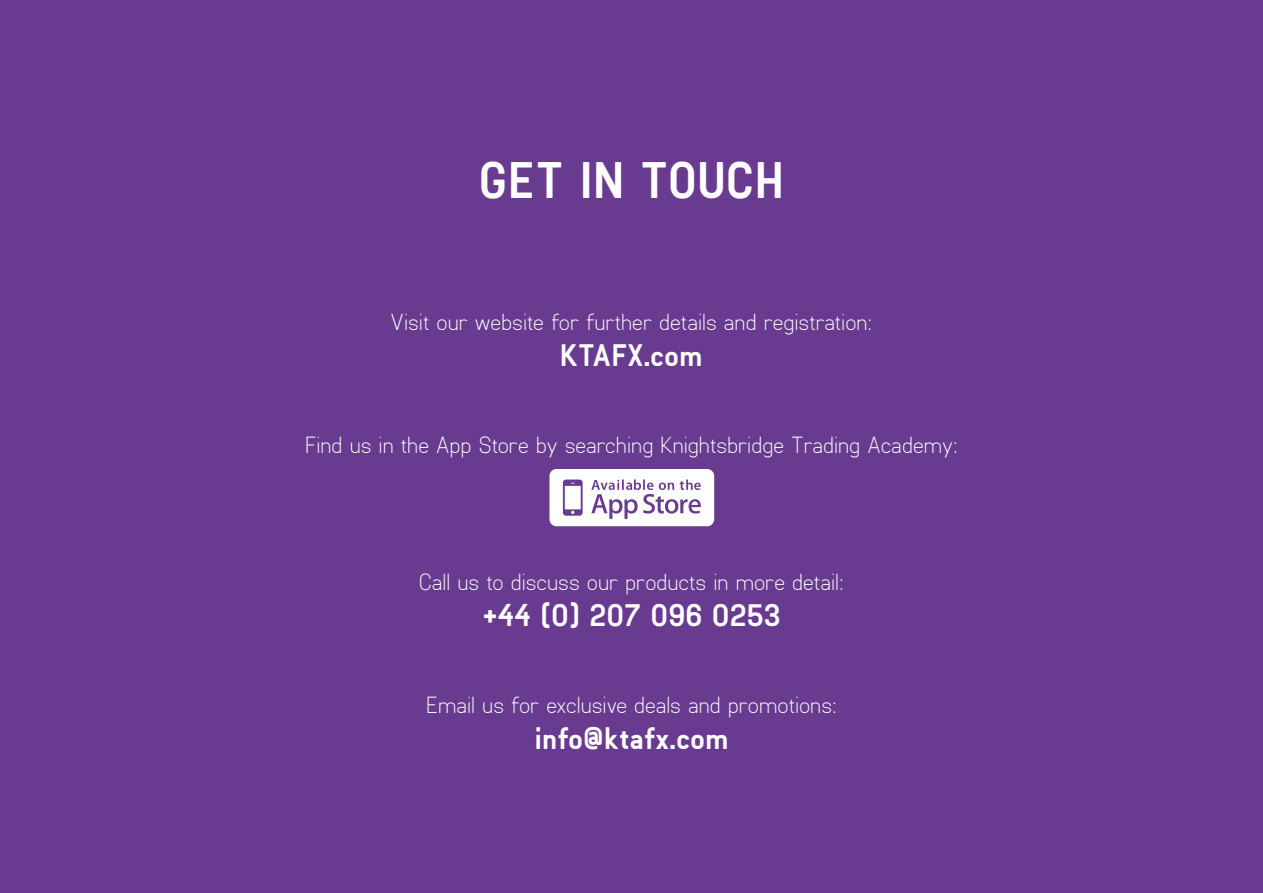
<style>
.page{position:relative;width:1263px;height:893px;background:#683b90}
.page>*{position:absolute;margin:0;border:0;box-sizing:border-box;transform-origin:0 0}
.t1{font:700 49.5px "Manifold CF";letter-spacing:.01em;color:#fff}
.t2{font:700 30px "Manifold CF";color:#fff}
.t3{font:300 22.5px "Manifold CF";color:#fff}
</style>
<div class="page">
<svg style="left:549px;top:469px;width:165px;height:57px;background:#e5deec"></svg>
<h1 class="t1" style="left:479px;top:146px;width:307px">GET IN TOUCH</h1>
<p class="t3" style="left:391px;top:306px;width:483px">Visit our website for further details and registration:</p>
<h2 class="t2" style="left:560px;top:334px;width:144px">KTAFX.com</h2>
<p class="t3" style="left:305px;top:429px;width:654px">Find us in the App Store by searching Knightsbridge Trading Academy:</p>
<p class="t3" style="left:419px;top:566px;width:426px">Call us to discuss our products in more detail:</p>
<h2 class="t2" style="left:482px;top:594px;width:300px">+44 (0) 207 096 0253</h2>
<p class="t3" style="left:426px;top:689px;width:412px">Email us for exclusive deals and promotions:</p>
<h2 class="t2" style="left:534px;top:717px;width:196px">info@ktafx.com</h2>
</div>
